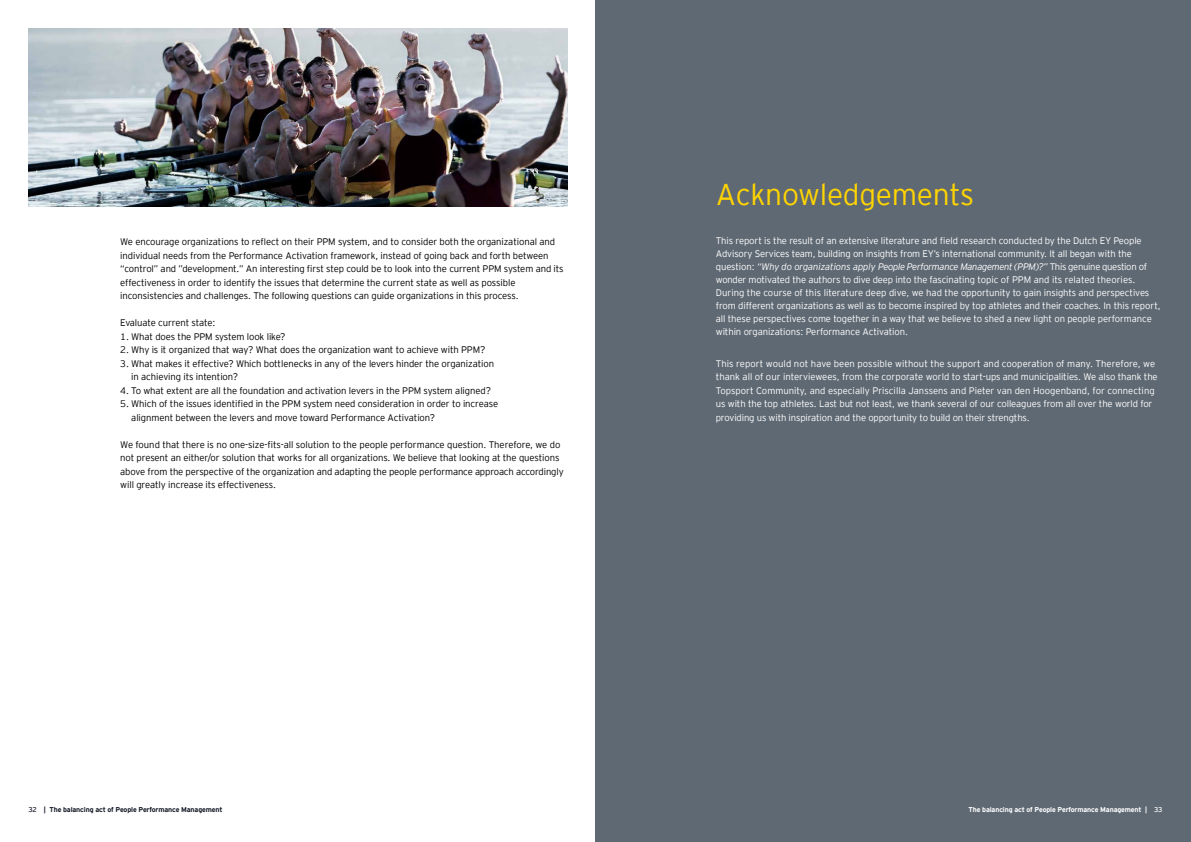
<style>
.page{position:relative;width:1191px;height:842px;background:#fff}
.page>*{position:absolute;margin:0;border:0;box-sizing:border-box;transform-origin:0 0}
.t1{font:300 30px "EY Interstate";letter-spacing:-.01em;color:#ffd400}
.t2{font:300 9.5px/13.5px "EY Interstate";letter-spacing:-.01em;color:#000}
.t3{font:300 9.5px/13px "EY Interstate";letter-spacing:-.01em;color:#fff}
.t4{font:700 7px "EY Interstate";letter-spacing:-.02em;color:#161b28}
.t5{font:700 7px "EY Interstate";letter-spacing:-.02em;color:#fff}
.s1{font-style:italic}
.s2{font-weight:400}
</style>
<div class="page">
<img style="left:28px;top:28px;width:539px;height:179px">
<div style="left:595px;top:0;width:596px;height:842px;background:#5f6973"></div>
<p class="t2" style="left:120px;top:235px;width:445px">We encourage organizations to reflect on their PPM system, and to consider both the organizational and individual needs from the Performance Activation framework, instead of going back and forth between “control” and ”development.” An interesting first step could be to look into the current PPM system and its effectiveness in order to identify the issues that determine the current state as well as possible inconsistencies and challenges. The following questions can guide organizations in this process.</p>
<p class="t2" style="left:120px;top:316px;width:97px">Evaluate current state:</p>
<p class="t2" style="left:120px;top:329px;width:167px">1. What does the PPM system look like?</p>
<p class="t2" style="left:120px;top:343px;width:366px">2. Why is it organized that way? What does the organization want to achieve with PPM?</p>
<p class="t2" style="left:131px;top:356px;width:364px;text-indent:-11px">3. What makes it effective? Which bottlenecks in any of the levers hinder the organization in achieving its intention?</p>
<p class="t2" style="left:120px;top:383px;width:372px">4. To what extent are all the foundation and activation levers in the PPM system aligned?</p>
<p class="t2" style="left:131px;top:397px;width:368px;text-indent:-11px">5. Which of the issues identified in the PPM system need consideration in order to increase alignment between the levers and move toward Performance Activation?</p>
<p class="t2" style="left:120px;top:437px;width:445px">We found that there is no one-size-fits-all solution to the people performance question. Therefore, we do not present an either/or solution that works for all organizations. We believe that looking at the questions above from the perspective of the organization and adapting the people performance approach accordingly will greatly increase its effectiveness.</p>
<h1 class="t1" style="left:716px;top:173px;width:260px">Acknowledgements</h1>
<p class="t3" style="left:716px;top:233px;width:446px">This report is the result of an extensive literature and field research conducted by the Dutch EY People Advisory Services team, building on insights from EY’s international community. It all began with the question: <span class="s1">“Why do organizations apply People Performance Management (PPM)?”</span> This genuine question of wonder motivated the authors to dive deep into the fascinating topic of PPM and its related theories.<br>During the course of this literature deep dive, we had the opportunity to gain insights and perspectives from different organizations as well as to become inspired by top athletes and their coaches. In this report, all these perspectives come together in a way that we believe to shed a new light on people performance within organizations: Performance Activation.</p>
<p class="t3" style="left:716px;top:356px;width:443px;line-height:13.5px">This report would not have been possible without the support and cooperation of many. Therefore, we thank all of our interviewees, from the corporate world to start-ups and municipalities. We also thank the Topsport Community, and especially Priscilla Janssens and Pieter van den Hoogenband, for connecting us with the top athletes. Last but not least, we thank several of our colleagues from all over the world for providing us with inspiration and the opportunity to build on their strengths.</p>
<p class="t4" style="left:28px;top:804px;width:196px"><span class="s2">32</span> | The balancing act of People Performance Management</p>
<p class="t5" style="left:968px;top:804px;width:195px">The balancing act of People Performance Management | <span class="s2">33</span></p>
</div>
